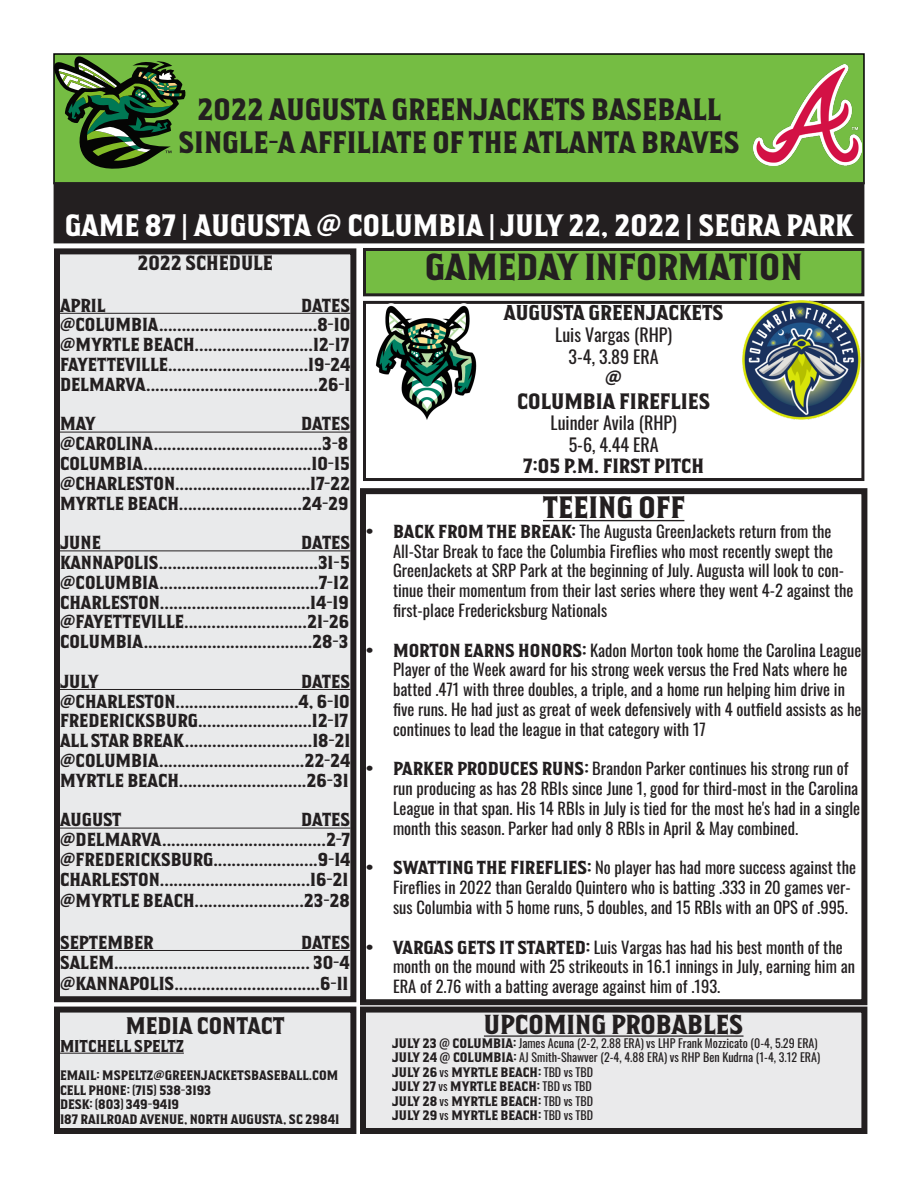
<style>
.page{position:relative;width:918px;height:1188px;background:#fff}
.page>*{position:absolute;margin:0;border:0;box-sizing:border-box;transform-origin:0 0}
.t1{font:33px "Green Jackets";color:#231f20}
.t2{font:27px "Green Jackets";color:#231f20}
.t3{font:27px "Green Jackets";color:#fff}
.t4{font:24px "Green Jackets";color:#231f20}
.t5{font:21px "Green Jackets";color:#231f20}
.t6{font:19.5px "Green Jackets";color:#231f20}
.t7{font:18.75px "Green Jackets";color:#231f20}
.t8{font:18px "Oswald";color:#231f20}
.t9{font:18px "Green Jackets";color:#231f20}
.t10{font:16.5px "Green Jackets";color:#231f20}
.t11{font:16.5px/19.8px "Oswald";color:#231f20}
.t12{font:15px "Green Jackets";color:#231f20}
.t13{font:12px "Green Jackets";color:#231f20}
.t14{font:12px "Oswald";color:#231f20}
.s1{font-family:"Oswald"}
.s2{font-family:"Green Jackets"}
</style>
<div class="page">
<div style="left:54px;top:54px;width:810px;height:130px;background:#75bd43"></div>
<div style="left:53px;top:53px;width:812px;height:131px;border:2px solid #000"></div>
<div style="left:57px;top:251px;width:296px;height:748px;background:#e9eaeb"></div>
<hr style="left:60px;top:313px;width:290px;height:1px;background:#231f20">
<hr style="left:60px;top:432px;width:290px;height:1px;background:#231f20">
<hr style="left:60px;top:550px;width:290px;height:1px;background:#231f20">
<hr style="left:60px;top:689px;width:290px;height:1px;background:#231f20">
<hr style="left:60px;top:828px;width:290px;height:1px;background:#231f20">
<hr style="left:60px;top:950px;width:290px;height:1px;background:#231f20">
<div style="left:54px;top:248px;width:302px;height:754px;border:6px solid #231f20"></div>
<div style="left:57px;top:1010px;width:296px;height:121px;background:#e9eaeb"></div>
<hr style="left:60px;top:1053px;width:124px;height:1px;background:#231f20">
<div style="left:54px;top:1007px;width:302px;height:127px;border:6px solid #231f20"></div>
<div style="left:55px;top:184px;width:808px;height:58px;background:#231f20"></div>
<div style="left:54px;top:182px;width:810px;height:61px;border:3px solid #231f20"></div>
<div style="left:364px;top:249px;width:499px;height:46px;background:#75bd43"></div>
<div style="left:363px;top:248px;width:501px;height:48px;border:3px solid #231f20"></div>
<div style="left:363px;top:301px;width:501px;height:180px;border:3px solid #231f20"></div>
<hr style="left:543px;top:520px;width:141px;height:1px;background:#231f20">
<div style="left:360px;top:488px;width:507px;height:517px;border:6px solid #231f20"></div>
<div style="left:363px;top:1010px;width:501px;height:121px;background:#eaeaeb"></div>
<hr style="left:484px;top:1035px;width:260px;height:2px;background:#231f20">
<div style="left:360px;top:1007px;width:507px;height:127px;border:6px solid #231f20"></div>
<img style="left:754px;top:64px;width:107px;height:101px">
<svg style="left:53px;top:54px;width:134px;height:119px"></svg>
<img style="left:374px;top:304px;width:104px;height:116px">
<img style="left:742px;top:301px;width:119px;height:119px">
<p class="t2" style="left:197px;top:96px;width:526px">2022 AUGUSTA GREENJACKETS BASEBALL</p>
<p class="t2" style="left:178px;top:129px;width:563px">SINGLE-A AFFILIATE OF THE ATLANTA BRAVES</p>
<p class="t3" style="left:65px;top:212px;width:790px">GAME 87 <span class="s1">|</span> AUGUSTA @ COLUMBIA <span class="s1">|</span> JULY 22, 2022 <span class="s1">|</span> SEGRA PARK</p>
<p class="t1" style="left:425px;top:251px;width:379px">GAMEDAY INFORMATION</p>
<p class="t7" style="left:504px;top:304px;width:221px">AUGUSTA GREENJACKETS</p>
<p class="t8" style="left:555px;top:319px;width:118px">Luis Vargas (RHP)</p>
<p class="t8" style="left:569px;top:340px;width:92px">3-4, 3.89 ERA</p>
<p class="t9" style="left:605px;top:369px;width:19px">@</p>
<p class="t6" style="left:517px;top:391px;width:195px">COLUMBIA FIREFLIES</p>
<p class="t8" style="left:551px;top:407px;width:128px">Luinder Avila (RHP)</p>
<p class="t8" style="left:569px;top:428px;width:92px">5-6, 4.44 ERA</p>
<p class="t9" style="left:523px;top:458px;width:182px">7:05 P.M. FIRST PITCH</p>
<p class="t2" style="left:543px;top:494px;width:143px">TEEING OFF</p>
<p class="t11" style="left:393px;top:519px;width:462px;text-indent:-27px"><span class="s2">• BACK FROM THE BREAK:</span> The Augusta GreenJackets return from the All-Star Break to face the Columbia Fireflies who most recently swept the GreenJackets at SRP Park at the beginning of July. Augusta will look to con&shy;tinue their momentum from their last series where they went 4-2 against the first-place Fredericksburg Nationals</p>
<p class="t11" style="left:393px;top:638px;width:470px;text-indent:-27px"><span class="s2">• MORTON EARNS HONORS:</span> Kadon Morton took home the Carolina League Player of the Week award for his strong week versus the Fred Nats where he batted .471 with three doubles, a triple, and a home run helping him drive in five runs. He had just as great of week defensively with 4 outfield assists as he continues to lead the league in that category with 17</p>
<p class="t11" style="left:393px;top:757px;width:469px;text-indent:-27px"><span class="s2">• PARKER PRODUCES RUNS:</span> Brandon Parker continues his strong run of run producing as has 28 RBIs since June 1, good for third-most in the Carolina League in that span. His 14 RBIs in July is tied for the most he's had in a single month this season. Parker had only 8 RBIs in April &amp; May combined.</p>
<p class="t11" style="left:393px;top:856px;width:465px;text-indent:-27px"><span class="s2">• SWATTING THE FIREFLIES:</span> No player has had more success against the<br>Fireflies in 2022 than Geraldo Quintero who is batting .333 in 20 games ver&shy;sus Columbia with 5 home runs, 5 doubles, and 15 RBIs with an OPS of .995.</p>
<p class="t11" style="left:393px;top:935px;width:464px;text-indent:-27px"><span class="s2">• VARGAS GETS IT STARTED:</span> Luis Vargas has had his best month of the month on the mound with 25 strikeouts in 16.1 innings in July, earning him an<br>ERA of 2.76 with a batting average against him of .193.</p>
<p class="t4" style="left:484px;top:1013px;width:261px">UPCOMING PROBABLES</p>
<p class="t14" style="left:392px;top:1033px;width:427px"><span class="s2">JULY 23</span> @ <span class="s2">COLUMBIA:</span> James Acuna (2-2, 2.88 ERA) vs LHP Frank Mozzicato (0-4, 5.29 ERA)</p>
<p class="t14" style="left:392px;top:1047px;width:430px"><span class="s2">JULY 24</span> @ <span class="s2">COLUMBIA:</span> AJ Smith-Shawver (2-4, 4.88 ERA) vs RHP Ben Kudrna (1-4, 3.12 ERA)</p>
<p class="t13" style="left:392px;top:1066px;width:202px">JULY 26 <span class="s1">vs</span> MYRTLE BEACH: <span class="s1">TBD vs TBD</span></p>
<p class="t13" style="left:392px;top:1081px;width:201px">JULY 27 <span class="s1">vs</span> MYRTLE BEACH: <span class="s1">TBD vs TBD</span></p>
<p class="t13" style="left:392px;top:1095px;width:202px">JULY 28 <span class="s1">vs</span> MYRTLE BEACH: <span class="s1">TBD vs TBD</span></p>
<p class="t13" style="left:392px;top:1110px;width:202px">JULY 29 <span class="s1">vs</span> MYRTLE BEACH: <span class="s1">TBD vs TBD</span></p>
<p class="t9" style="left:137px;top:254px;width:137px">2022 SCHEDULE</p>
<p class="t10" style="left:60px;top:297px;width:47px">APRIL</p>
<p class="t10" style="left:301px;top:297px;width:51px">DATES</p>
<p class="t10" style="left:60px;top:317px;width:292px">@COLUMBIA...................................8-10</p>
<p class="t10" style="left:60px;top:337px;width:291px">@MYRTLE BEACH..........................12-17</p>
<p class="t10" style="left:60px;top:357px;width:292px">FAYETTEVILLE...............................19-24</p>
<p class="t10" style="left:60px;top:376px;width:292px">DELMARVA......................................26-1</p>
<p class="t10" style="left:60px;top:416px;width:37px">MAY</p>
<p class="t10" style="left:301px;top:416px;width:51px">DATES</p>
<p class="t10" style="left:60px;top:436px;width:290px">@CAROLINA.....................................3-8</p>
<p class="t10" style="left:60px;top:456px;width:292px">COLUMBIA.....................................10-15</p>
<p class="t10" style="left:60px;top:475px;width:292px">@CHARLESTON..............................17-22</p>
<p class="t10" style="left:60px;top:495px;width:290px">MYRTLE BEACH...........................24-29</p>
<p class="t10" style="left:60px;top:535px;width:42px">JUNE</p>
<p class="t10" style="left:301px;top:535px;width:51px">DATES</p>
<p class="t10" style="left:60px;top:555px;width:291px">KANNAPOLIS...................................31-5</p>
<p class="t10" style="left:60px;top:574px;width:291px">@COLUMBIA...................................7-12</p>
<p class="t10" style="left:60px;top:594px;width:290px">CHARLESTON.................................14-19</p>
<p class="t10" style="left:60px;top:614px;width:291px">@FAYETTEVILLE...........................21-26</p>
<p class="t10" style="left:60px;top:634px;width:290px">COLUMBIA.....................................28-3</p>
<p class="t10" style="left:60px;top:673px;width:40px">JULY</p>
<p class="t10" style="left:301px;top:673px;width:51px">DATES</p>
<p class="t10" style="left:60px;top:693px;width:291px">@CHARLESTON...........................4, 6-10</p>
<p class="t10" style="left:60px;top:713px;width:290px">FREDERICKSBURG.........................12-17</p>
<p class="t10" style="left:60px;top:733px;width:292px">ALL STAR BREAK............................18-21</p>
<p class="t10" style="left:60px;top:753px;width:292px">@COLUMBIA................................22-24</p>
<p class="t10" style="left:60px;top:772px;width:290px">MYRTLE BEACH............................26-31</p>
<p class="t10" style="left:60px;top:812px;width:63px">AUGUST</p>
<p class="t10" style="left:301px;top:812px;width:51px">DATES</p>
<p class="t10" style="left:60px;top:832px;width:292px">@DELMARVA....................................2-7</p>
<p class="t10" style="left:60px;top:852px;width:292px">@FREDERICKSBURG.......................9-14</p>
<p class="t10" style="left:60px;top:871px;width:290px">CHARLESTON.................................16-21</p>
<p class="t10" style="left:60px;top:893px;width:291px">@MYRTLE BEACH........................23-28</p>
<p class="t10" style="left:60px;top:934px;width:95px">SEPTEMBER</p>
<p class="t10" style="left:301px;top:934px;width:51px">DATES</p>
<p class="t10" style="left:60px;top:954px;width:291px">SALEM........................................... 30-4</p>
<p class="t10" style="left:60px;top:976px;width:290px">@KANNAPOLIS................................6-11</p>
<p class="t5" style="left:126px;top:1015px;width:160px">MEDIA CONTACT</p>
<p class="t12" style="left:60px;top:1038px;width:125px">MITCHELL SPELTZ</p>
<p class="t13" style="left:60px;top:1070px;width:280px">EMAIL: MSPELTZ@GREENJACKETSBASEBALL.COM</p>
<p class="t13" style="left:60px;top:1084px;width:153px">CELL PHONE: (715) 538-3193</p>
<p class="t13" style="left:60px;top:1099px;width:121px">DESK: (803) 349-9419</p>
<p class="t13" style="left:60px;top:1113px;width:281px">187 RAILROAD AVENUE, NORTH AUGUSTA, SC 29841</p>
</div>
